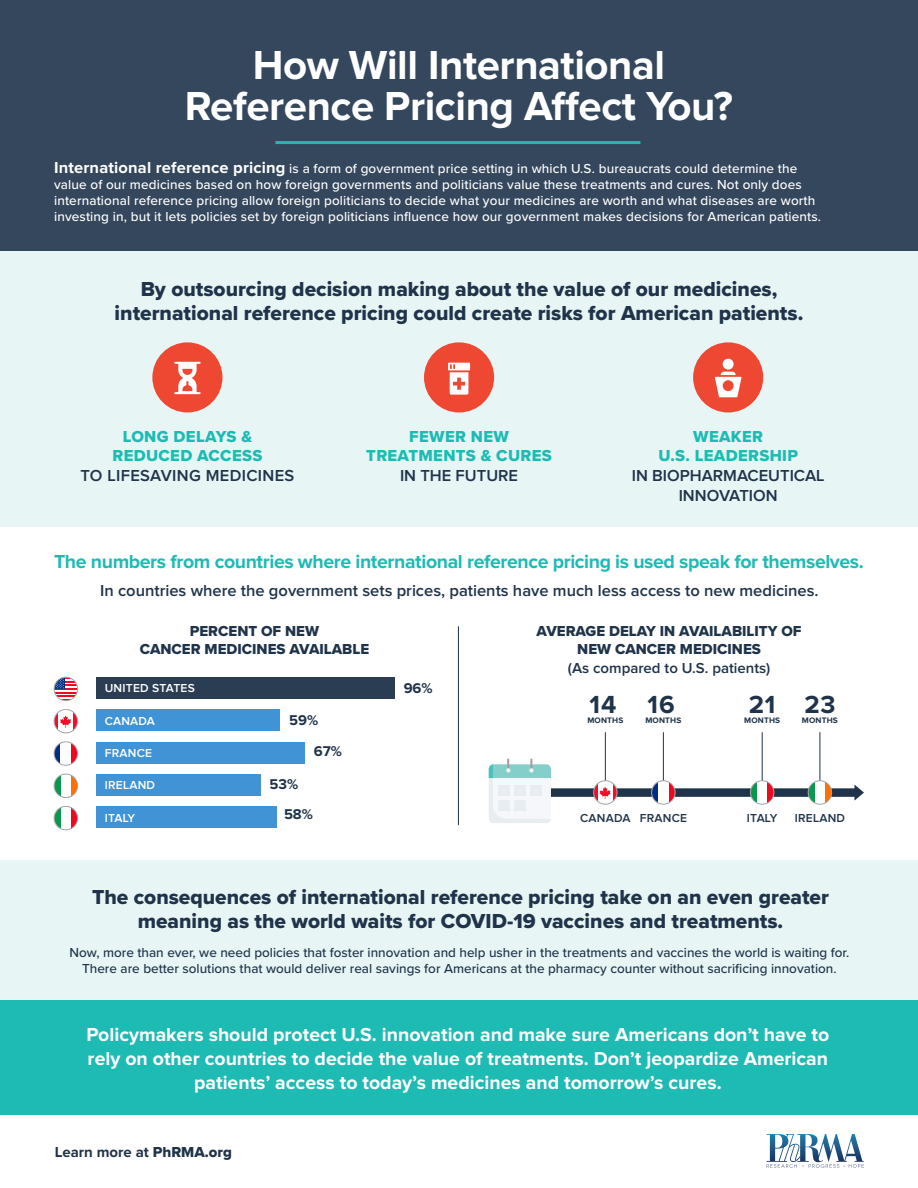
<style>
.page{position:relative;width:918px;height:1188px;background:#fff}
.page>*{position:absolute;margin:0;border:0;box-sizing:border-box;transform-origin:0 0}
.t1{font:700 42px/40.5px "Proxima Nova";letter-spacing:-.01em;color:#fff;text-align:center}
.Body{font:700 25.65px "Proxima Nova";letter-spacing:.03em;color:#1f334a}
.Subhead{font:21px/24px "Proxima Nova Extrabld";color:#1f334a;text-align:center}
.t2{font:700 19.5px/24px "Proxima Nova";color:#fff;text-align:center}
.Subhead-2{font:700 19.5px "Proxima Nova";letter-spacing:-.02em;color:#1dbbb3}
.Body-2{font:600 16.5px/19.8px "Proxima Nova";color:#1f334a;text-align:center}
.Body-3{font:16.5px/19.5px "Proxima Nova Extrabld";letter-spacing:.02em;color:#1dbbb3;text-align:center}
.Body-4{font:600 16.5px "Proxima Nova";letter-spacing:.02em;color:#1f334a}
.Body-5{font:15px/18px "Proxima Nova Extrabld";color:#1f334a;text-align:center}
.Body-6{font:600 15px "Proxima Nova";color:#1f334a}
.Body-7{font:700 15px "Proxima Nova";color:#1f334a}
.Body-8{font:700 14.7px "Proxima Nova";color:#1f334a}
.t3{font:500 13.5px/16.2px "Proxima Nova";letter-spacing:.01em;color:#fff}
.t4{font:500 13.5px/16.2px "Proxima Nova";color:#1f334a;text-align:center}
.Body-9{font:600 12px "Proxima Nova";letter-spacing:.02em;color:#fff}
.Body-10{font:600 12px "Proxima Nova";letter-spacing:.02em;color:#1f334a}
.Body-11{font:700 8.25px "Proxima Nova";letter-spacing:.02em;color:#1f334a}
.s1{font-weight:700;font-size:16.5px}
.s2{font-family:"Proxima Nova Extrabld";font-weight:400;color:#1dbbb3}
.s3{font-family:"Proxima Nova Extrabld";font-weight:400}
</style>
<div class="page">
<hr style="left:605px;top:732px;width:1px;height:55px;background:#1f334a">
<hr style="left:663px;top:732px;width:1px;height:55px;background:#1f334a">
<hr style="left:762px;top:732px;width:1px;height:55px;background:#1f334a">
<hr style="left:820px;top:732px;width:1px;height:55px;background:#1f334a">
<div style="left:0;top:860px;width:918px;height:141px;background:#e7f5f4"></div>
<div style="left:0;top:251px;width:918px;height:276px;background:#e7f5f4"></div>
<div style="left:0;top:0;width:918px;height:251px;background:#35475c"></div>
<div style="left:0;top:1000px;width:918px;height:115px;background:#1dbbb3"></div>
<hr style="left:458px;top:626px;width:1px;height:199px;background:#1f334a">
<svg style="left:54px;top:742px;width:24px;height:23px"></svg>
<svg style="left:54px;top:743px;width:6px;height:21px"></svg>
<div style="left:60px;top:742px;width:11px;height:23px;background:#fff"></div>
<div style="left:54px;top:742px;width:24px;height:23px;border:1px solid #a8a9ad;border-radius:50%"></div>
<svg style="left:54px;top:709px;width:24px;height:24px"></svg>
<div style="left:58px;top:709px;width:15px;height:24px;background:#fff"></div>
<svg style="left:60px;top:715px;width:11px;height:13px"></svg>
<div style="left:54px;top:709px;width:24px;height:24px;border:1px solid #a8a9ad;border-radius:50%"></div>
<hr style="left:54px;top:677px;width:24px;height:2px;background:#f00821">
<hr style="left:54px;top:688px;width:24px;height:2px;background:#f00821">
<hr style="left:54px;top:692px;width:24px;height:2px;background:#f00821">
<hr style="left:54px;top:695px;width:24px;height:2px;background:#f00821">
<hr style="left:54px;top:699px;width:24px;height:2px;background:#f00821">
<svg style="left:54px;top:677px;width:11px;height:12px"></svg>
<svg style="left:54px;top:678px;width:24px;height:10px"></svg>
<div style="left:54px;top:677px;width:24px;height:24px;border:1px solid #a8a9ad;border-radius:50%"></div>
<svg style="left:54px;top:774px;width:24px;height:24px"></svg>
<svg style="left:71px;top:775px;width:7px;height:21px"></svg>
<div style="left:61px;top:774px;width:10px;height:24px;background:#fff"></div>
<div style="left:54px;top:774px;width:24px;height:24px;border:1px solid #a8a9ad;border-radius:50%"></div>
<svg style="left:767px;top:1134px;width:97px;height:34px"></svg>
<div style="left:152px;top:342px;width:70px;height:70px;background:#ef4832;border-radius:50%"></div>
<svg style="left:174px;top:362px;width:27px;height:32px"></svg>
<svg style="left:54px;top:806px;width:24px;height:24px"></svg>
<svg style="left:71px;top:807px;width:7px;height:22px"></svg>
<div style="left:61px;top:806px;width:10px;height:24px;background:#fff"></div>
<div style="left:54px;top:806px;width:24px;height:24px;border:1px solid #a8a9ad;border-radius:50%"></div>
<div style="left:424px;top:342px;width:70px;height:70px;background:#ef4832;border-radius:50%"></div>
<svg style="left:448px;top:363px;width:22px;height:32px"></svg>
<div style="left:693px;top:342px;width:70px;height:70px;background:#ef4832;border-radius:50%"></div>
<div style="left:723px;top:359px;width:11px;height:11px;background:#fff;border-radius:50%"></div>
<svg style="left:715px;top:372px;width:27px;height:25px"></svg>
<hr style="left:275px;top:141px;width:365px;height:3px;background:#1dbbb3">
<div style="left:96px;top:677px;width:298px;height:22px;background:#2a3d53"></div>
<div style="left:96px;top:710px;width:183px;height:21px;background:#4094d6"></div>
<div style="left:96px;top:742px;width:208px;height:22px;background:#4094d6"></div>
<div style="left:96px;top:774px;width:165px;height:22px;background:#4094d6"></div>
<div style="left:96px;top:807px;width:180px;height:21px;background:#4094d6"></div>
<svg style="left:489px;top:759px;width:375px;height:64px"></svg>
<div style="left:499px;top:785px;width:11px;height:10px;background:#e8edf2"></div>
<div style="left:514px;top:785px;width:12px;height:10px;background:#e8edf2"></div>
<div style="left:530px;top:785px;width:12px;height:10px;background:#e8edf2"></div>
<div style="left:499px;top:800px;width:11px;height:10px;background:#e8edf2"></div>
<div style="left:514px;top:800px;width:12px;height:10px;background:#e8edf2"></div>
<p class="t1" style="left:185px;top:47px;width:550px">How Will International<br>Reference Pricing Affect You?</p>
<p class="t3" style="left:54px;top:160px;width:769px"><span class="s1">International reference pricing</span> is a form of government price setting in which U.S. bureaucrats could determine the value of our medicines based on how foreign governments and politicians value these treatments and cures. Not only does international reference pricing allow foreign politicians to decide what your medicines are worth and what diseases are worth investing in, but it lets policies set by foreign politicians influence how our government makes decisions for American patients.</p>
<p class="Subhead" style="left:115px;top:276px;width:690px">By outsourcing decision making about the value of our medicines, international reference pricing could create risks for American patients.</p>
<p class="Body-3" style="left:112px;top:426px;width:151px">LONG DELAYS &amp;<br>REDUCED ACCESS</p>
<p class="Body-4" style="left:80px;top:466px;width:215px">TO LIFESAVING MEDICINES</p>
<p class="Body-3" style="left:366px;top:426px;width:187px">FEWER NEW<br>TREATMENTS &amp; CURES</p>
<p class="Body-2" style="left:400px;top:466px;width:120px">IN THE FUTURE</p>
<p class="Body-2" style="left:632px;top:427px;width:194px"><span class="s2">WEAKER<br>U.S. LEADERSHIP<br></span>IN BIOPHARMACEUTICAL<br>INNOVATION</p>
<p class="Subhead-2" style="left:54px;top:550px;width:811px">The numbers from countries where international reference pricing is used speak for themselves.</p>
<p class="Body-2" style="left:100px;top:581px;width:720px">In countries where the government sets prices, patients have much less access to new medicines.</p>
<p class="Body-5" style="left:140px;top:621px;width:231px">PERCENT OF NEW<br>CANCER MEDICINES AVAILABLE</p>
<p class="Body-5" style="left:537px;top:621px;width:267px">AVERAGE DELAY IN AVAILABILITY OF<br>NEW CANCER MEDICINES</p>
<p class="Body-6" style="left:568px;top:659px;width:204px">(As compared to U.S. patients)</p>
<p class="Body" style="left:590px;top:690px;width:28px">14</p>
<p class="Body-11" style="left:587px;top:716px;width:37px">MONTHS</p>
<p class="Body-8" style="left:404px;top:680px;width:31px">96%</p>
<p class="Body-9" style="left:105px;top:682px;width:92px">UNITED STATES</p>
<p class="Body-9" style="left:105px;top:714px;width:52px">CANADA</p>
<p class="Body-9" style="left:105px;top:746px;width:49px">FRANCE</p>
<p class="Body-9" style="left:105px;top:779px;width:52px">IRELAND</p>
<p class="Body-9" style="left:105px;top:811px;width:32px">ITALY</p>
<p class="Body-10" style="left:580px;top:812px;width:52px">CANADA</p>
<p class="Body-10" style="left:640px;top:812px;width:49px">FRANCE</p>
<p class="Body-10" style="left:795px;top:812px;width:52px">IRELAND</p>
<p class="Body" style="left:647px;top:690px;width:29px">16</p>
<p class="Body-11" style="left:645px;top:716px;width:37px">MONTHS</p>
<p class="Body" style="left:749px;top:690px;width:28px">21</p>
<p class="Body-11" style="left:744px;top:716px;width:37px">MONTHS</p>
<p class="Body" style="left:804px;top:690px;width:32px">23</p>
<p class="Body-11" style="left:802px;top:716px;width:37px">MONTHS</p>
<p class="Body-8" style="left:289px;top:711px;width:31px">59%</p>
<p class="Body-8" style="left:314px;top:743px;width:30px">67%</p>
<p class="Body-8" style="left:270px;top:776px;width:30px">53%</p>
<p class="Body-8" style="left:284px;top:806px;width:30px">58%</p>
<p class="Body-10" style="left:747px;top:812px;width:32px">ITALY</p>
<p class="Subhead" style="left:92px;top:885px;width:739px">The consequences of international reference pricing take on an even greater meaning as the world waits for COVID-19 vaccines and treatments.</p>
<p class="t4" style="left:70px;top:944px;width:781px">Now, more than ever, we need policies that foster innovation and help usher in the treatments and vaccines the world is waiting for.<br>There are better solutions that would deliver real savings for Americans at the pharmacy counter without sacrificing innovation.</p>
<p class="t2" style="left:86px;top:1023px;width:744px">Policymakers should protect U.S. innovation and make sure Americans don’t have to rely on other countries to decide the value of treatments. Don’t jeopardize American patients’ access to today’s medicines and tomorrow’s cures.</p>
<p class="Body-7" style="left:55px;top:1143px;width:179px">Learn more at <span class="s3">PhRMA.org</span></p>
</div>
